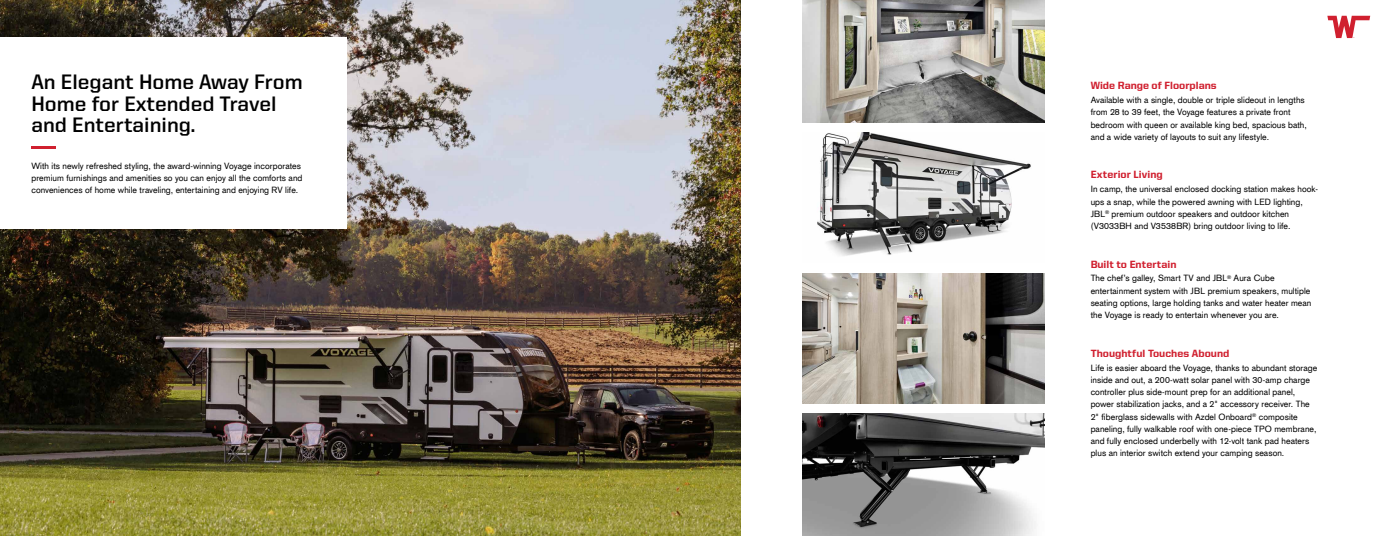
<style>
.page{position:relative;width:1386px;height:536px;background:#fff}
.page>*{position:absolute;margin:0;border:0;box-sizing:border-box;transform-origin:0 0}
.t1{font:700 21px/21.9px "United Sans Reg";color:#000}
.t2{font:800 10.5px "United Sans Reg";color:#d0202f}
.t3{font:8.75px/12.2px "Akzidenz Grotesk CE";letter-spacing:.005em;color:#000}
</style>
<div class="page">
<svg style="left:1327px;top:16px;width:43px;height:22px"></svg>
<img style="left:0;top:0;width:740px;height:536px">
<img style="left:802px;top:0;width:243px;height:122px">
<img style="left:817px;top:133px;width:214px;height:123px">
<img style="left:802px;top:273px;width:243px;height:130px">
<img style="left:802px;top:413px;width:243px;height:123px">
<div style="left:0;top:37px;width:346px;height:191px;background:#fff"></div>
<hr style="left:31px;top:146px;width:25px;height:3px;background:#d0202f">
<h1 class="t1" style="left:31px;top:70px;width:273px">An Elegant Home Away From<br>Home for Extended Travel and Entertaining.</h1>
<p class="t3" style="left:31px;top:159px;width:273px">With its newly refreshed styling, the award-winning Voyage incorporates premium furnishings and amenities so you can enjoy all the comforts and conveniences of home while traveling, entertaining and enjoying RV life.</p>
<p class="t2" style="left:1091px;top:80px;width:127px">Wide Range of Floorplans</p>
<p class="t3" style="left:1091px;top:94px;width:218px">Available with a single, double or triple slideout in lengths from 28 to 39 feet, the Voyage features a private front bedroom with queen or available king bed, spacious bath, and a wide variety of layouts to suit any lifestyle.</p>
<p class="t2" style="left:1091px;top:169px;width:73px">Exterior Living</p>
<p class="t3" style="left:1091px;top:183px;width:229px">In camp, the universal enclosed docking station makes hook&shy;ups a snap, while the powered awning with LED lighting, JBL<sup>®</sup> premium outdoor speakers and outdoor kitchen (V3033BH and V3538BR) bring outdoor living to life.</p>
<p class="t2" style="left:1091px;top:258px;width:87px">Built to Entertain</p>
<p class="t3" style="left:1091px;top:272px;width:222px">The chef’s galley, Smart TV and JBL<sup>®</sup> Aura Cube entertainment system with JBL premium speakers, multiple seating options, large holding tanks and water heater mean the Voyage is ready to entertain whenever you are.</p>
<p class="t2" style="left:1091px;top:347px;width:140px">Thoughtful Touches Abound</p>
<p class="t3" style="left:1091px;top:361px;width:228px">Life is easier aboard the Voyage, thanks to abundant storage inside and out, a 200-watt solar panel with 30-amp charge controller plus side-mount prep for an additional panel, power stabilization jacks, and a 2" accessory receiver. The 2" fiberglass sidewalls with Azdel Onboard<sup>®</sup> composite paneling, fully walkable roof with one-piece TPO membrane, and fully enclosed underbelly with 12-volt tank pad heaters plus an interior switch extend your camping season.</p>
</div>
